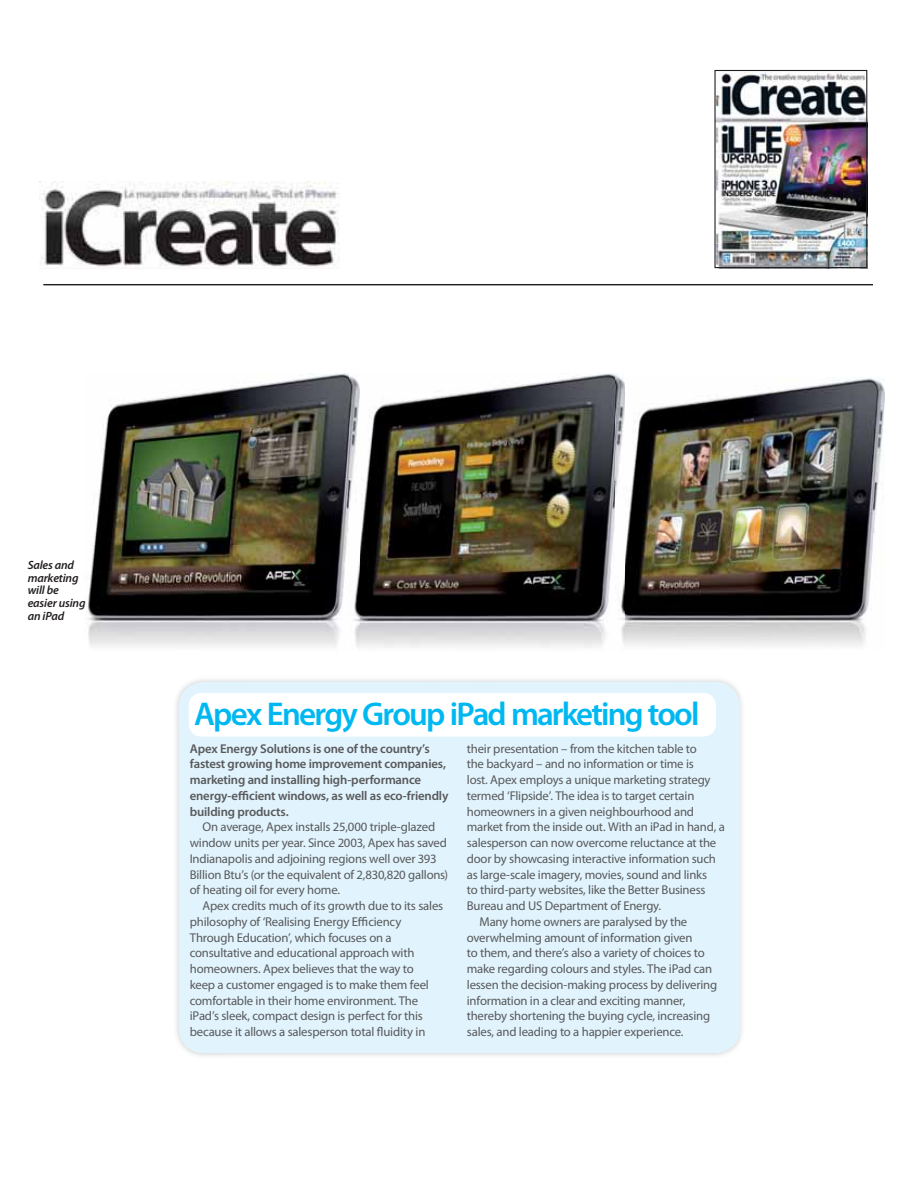
<style>
.page{position:relative;width:918px;height:1188px;background:#fff}
.page>*{position:absolute;margin:0;border:0;box-sizing:border-box;transform-origin:0 0}
.t1{font:600 33px "Myriad Pro";letter-spacing:-.055em;color:#00b8f1}
.t2{font:12.75px/15.8px "Myriad Pro";letter-spacing:-.015em;color:#58595b}
.t3{font:600 12.75px/15.8px "Myriad Pro";letter-spacing:-.015em;color:#58595b}
.t4{font:italic 600 12px/12.8px "Myriad Pro";letter-spacing:-.01em;color:#231f20}
</style>
<div class="page">
<img style="left:625px;top:377px;width:260px;height:269px">
<img style="left:87px;top:373px;width:538px;height:275px">
<img style="left:349px;top:373px;width:11px;height:275px">
<div style="left:179px;top:682px;width:561px;height:371px;background:#e1f3fc;border-radius:26px"></div>
<div style="left:189px;top:693px;width:527px;height:44px;background:#fff;border-radius:13px"></div>
<img style="left:41px;top:182px;width:299px;height:85px">
<hr style="left:44px;top:284px;width:829px;height:1px;background:#231f20">
<img style="left:716px;top:72px;width:149px;height:194px">
<div style="left:714px;top:70px;width:153px;height:198px;border:1px solid #231f20"></div>
<p class="t4" style="left:28px;top:559px;width:59px">Sales and marketing will be easier using an iPad</p>
<h1 class="t1" style="left:194px;top:701px;width:507px">Apex Energy Group iPad marketing tool</h1>
<p class="t3" style="left:190px;top:741px;width:260px">Apex Energy Solutions is one of the country’s fastest growing home improvement companies, marketing and installing high-performance energy-efficient windows, as well as eco-friendly building products.</p>
<p class="t2" style="left:190px;top:820px;width:260px;text-indent:13px">On average, Apex installs 25,000 triple-glazed window units per year. Since 2003, Apex has saved Indianapolis and adjoining regions well over 393<br>Billion Btu’s (or the equivalent of 2,830,820 gallons) of heating oil for every home.</p>
<p class="t2" style="left:190px;top:899px;width:255px;text-indent:13px">Apex credits much of its growth due to its sales philosophy of ‘Realising Energy Efficiency Through Education’, which focuses on a consultative and educational approach with homeowners. Apex believes that the way to<br>keep a customer engaged is to make them feel comfortable in their home environment. The iPad’s sleek, compact design is perfect for this because it allows a salesperson total fluidity in</p>
<p class="t2" style="left:467px;top:741px;width:232px">their presentation – from the kitchen table to</p>
<p class="t2" style="left:467px;top:757px;width:228px">the backyard – and no information or time is</p>
<p class="t2" style="left:467px;top:773px;width:245px">lost. Apex employs a unique marketing strategy</p>
<p class="t2" style="left:467px;top:789px;width:229px">termed ‘Flipside’. The idea is to target certain</p>
<p class="t2" style="left:467px;top:804px;width:229px">homeowners in a given neighbourhood and</p>
<p class="t2" style="left:467px;top:820px;width:260px">market from the inside out. With an iPad in hand, a</p>
<p class="t2" style="left:467px;top:836px;width:251px">salesperson can now overcome reluctance at the</p>
<p class="t2" style="left:467px;top:852px;width:251px">door by showcasing interactive information such</p>
<p class="t2" style="left:467px;top:867px;width:242px">as large-scale imagery, movies, sound and links</p>
<p class="t2" style="left:467px;top:883px;width:240px">to third-party websites, like the Better Business</p>
<p class="t2" style="left:467px;top:899px;width:196px">Bureau and US Department of Energy.</p>
<p class="t2" style="left:480px;top:915px;width:209px">Many home owners are paralysed by the</p>
<p class="t2" style="left:467px;top:930px;width:227px">overwhelming amount of information given</p>
<p class="t2" style="left:467px;top:946px;width:239px">to them, and there’s also a variety of choices to</p>
<p class="t2" style="left:467px;top:962px;width:247px">make regarding colours and styles. The iPad can</p>
<p class="t2" style="left:467px;top:978px;width:252px">lessen the decision-making process by delivering</p>
<p class="t2" style="left:467px;top:993px;width:220px">information in a clear and exciting manner,</p>
<p class="t2" style="left:467px;top:1009px;width:245px">thereby shortening the buying cycle, increasing</p>
<p class="t2" style="left:467px;top:1025px;width:218px">sales, and leading to a happier experience.</p>
</div>
